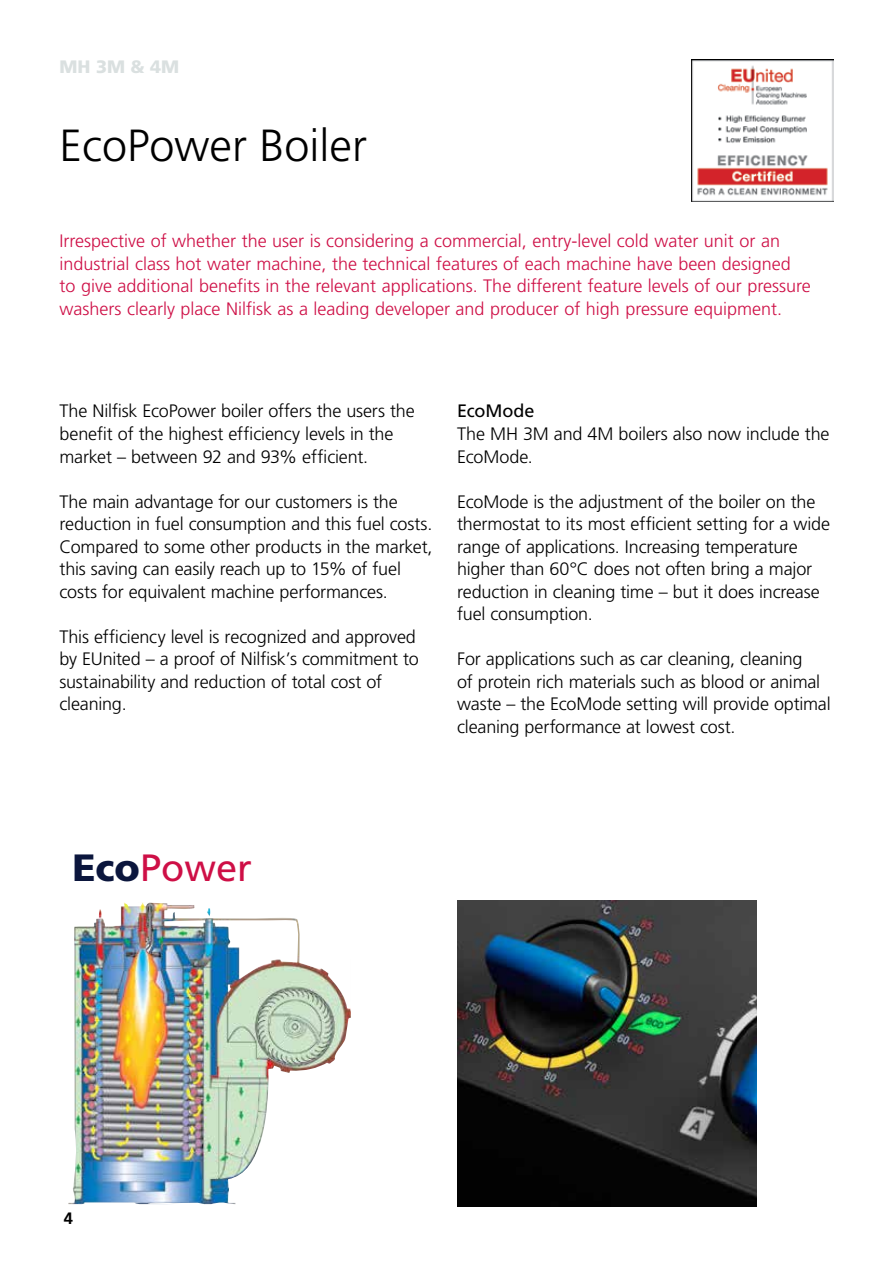
<style>
.page{position:relative;width:893px;height:1263px;background:#fff}
.page>*{position:absolute;margin:0;border:0;box-sizing:border-box;transform-origin:0 0}
.t1{font:300 45px "Frutiger LT Std";color:#000}
.t2{font:37.95px "Frutiger LT Std";color:#ce0f46}
.t3{font:300 18px/22.5px "Frutiger LT Std";letter-spacing:-.01em;color:#000}
.t4{font:300 18px/22.5px "Frutiger LT Std";color:#ce0f46}
.t5{font:900 18px "Frutiger LT Std";color:#dae0e0}
.t6{font:18px "Frutiger LT Std";color:#000}
.t7{font:700 16.5px "Frutiger LT Std";color:#000}
.s1{font-weight:900;color:#0b163d}
</style>
<div class="page">
<hr style="left:892px;top:0;width:1px;height:1263px;background:#dae0e0">
<img style="left:68px;top:902px;width:283px;height:302px">
<img style="left:691px;top:60px;width:143px;height:142px">
<img style="left:457px;top:900px;width:300px;height:306px">
<p class="t5" style="left:60px;top:56px;width:121px">MH 3M &amp; 4M</p>
<h1 class="t1" style="left:60px;top:120px;width:309px">EcoPower Boiler</h1>
<p class="t4" style="left:60px;top:230px;width:753px">Irrespective of whether the user is considering a commercial, entry-level cold water unit or an industrial class hot water machine, the technical features of each machine have been designed to give additional benefits in the relevant applications. The different feature levels of our pressure washers clearly place Nilfisk as a leading developer and producer of high pressure equipment.</p>
<p class="t3" style="left:60px;top:400px;width:357px">The Nilfisk EcoPower boiler offers the users the benefit of the highest efficiency levels in the market – between 92 and 93% efficient.</p>
<p class="t3" style="left:60px;top:490px;width:375px">The main advantage for our customers is the reduction in fuel consumption and this fuel costs.<br>Compared to some other products in the market, this saving can easily reach up to 15% of fuel costs for equivalent machine performances.</p>
<p class="t3" style="left:60px;top:625px;width:361px">This efficiency level is recognized and approved by EUnited – a proof of Nilfisk’s commitment to sustainability and reduction of total cost of cleaning.</p>
<p class="t6" style="left:457px;top:401px;width:79px">EcoMode</p>
<p class="t3" style="left:457px;top:423px;width:374px">The MH 3M and 4M boilers also now include the<br>EcoMode.</p>
<p class="t3" style="left:457px;top:490px;width:374px">EcoMode is the adjustment of the boiler on the thermostat to its most efficient setting for a wide range of applications. Increasing temperature higher than 60°C does not often bring a major reduction in cleaning time – but it does increase fuel consumption.</p>
<p class="t3" style="left:457px;top:648px;width:375px">For applications such as car cleaning, cleaning<br>of protein rich materials such as blood or animal waste – the EcoMode setting will provide optimal cleaning performance at lowest cost.</p>
<h2 class="t2" style="left:72px;top:845px;width:181px"><span class="s1">Eco</span>Power</h2>
<p class="t7" style="left:64px;top:1209px;width:11px">4</p>
</div>
